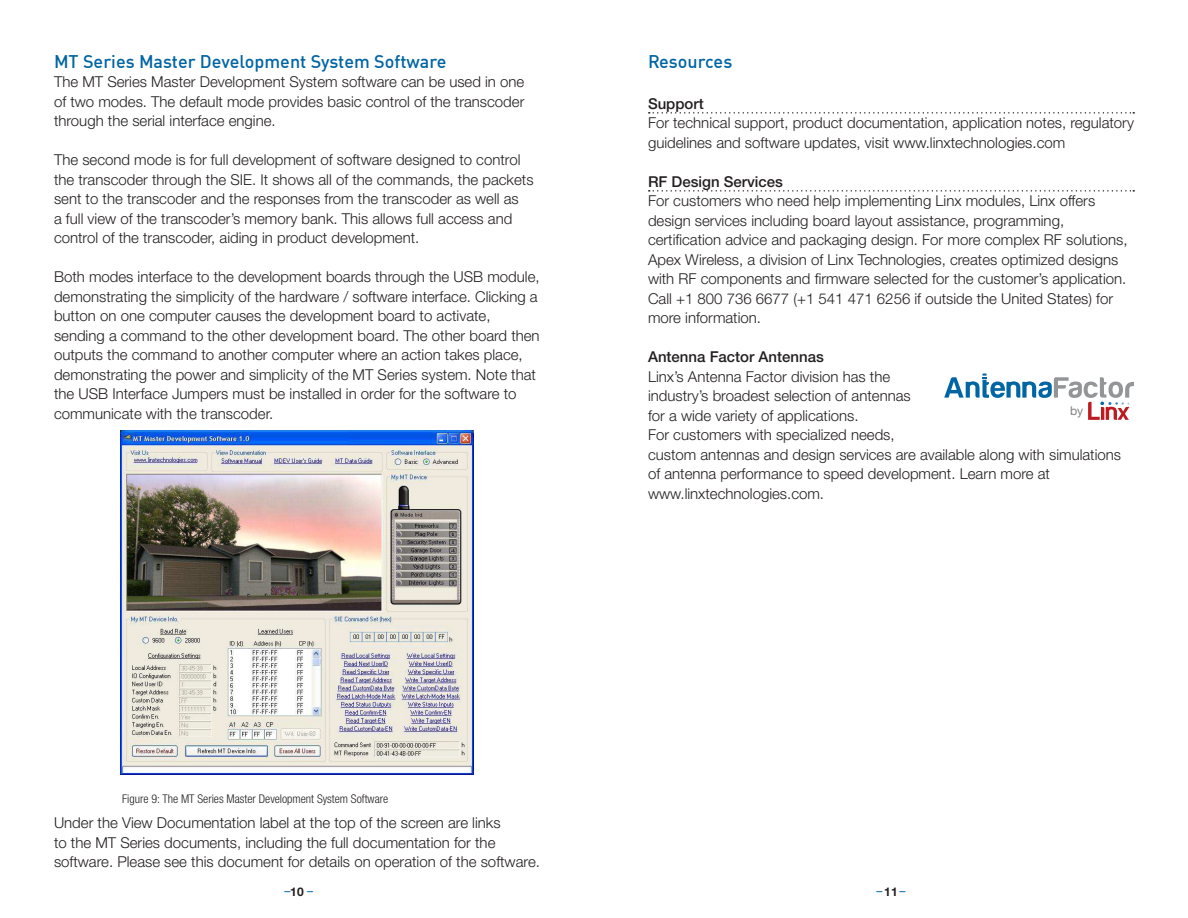
<style>
.page{position:relative;width:1188px;height:918px;background:#fff}
.page>*{position:absolute;margin:0;border:0;box-sizing:border-box;transform-origin:0 0}
.t1{font:500 18px "DIN Offc";color:#0065a4}
.t2{font:300 15px/19.5px "Helvetica Neue";color:#231f20}
.t3{font:500 15px "Helvetica Neue";color:#231f20}
.t4{font:12.15px "Helvetica Neue";color:#808184}
.t5{font:300 condensed 12px "Helvetica Neue";color:#231f20}
.t6{font:12px "Helvetica Neue";color:#0065a4}
.s1{font-weight:700;color:#231f20}
</style>
<div class="page">
<img style="left:121px;top:430px;width:352px;height:344px">
<svg style="left:649px;top:112px;width:485px;height:2px"></svg>
<svg style="left:649px;top:190px;width:485px;height:2px"></svg>
<svg style="left:944px;top:374px;width:190px;height:46px"></svg>
<p class="t1" style="left:54px;top:55px;width:394px">MT Series Master Development System Software</p>
<p class="t2" style="left:54px;top:74px;width:472px;text-align:justify">The MT Series Master Development System software can be used in one of two modes. The default mode provides basic control of the transcoder through the serial interface engine.</p>
<p class="t2" style="left:54px;top:152px;width:481px">The second mode is for full development of software designed to control the transcoder through the SIE. It shows all of the commands, the packets sent to the transcoder and the responses from the transcoder as well as<br>a full view of the transcoder’s memory bank. This allows full access and control of the transcoder, aiding in product development.</p>
<p class="t2" style="left:54px;top:269px;width:487px">Both modes interface to the development boards through the USB module, demonstrating the simplicity of the hardware / software interface. Clicking a button on one computer causes the development board to activate, sending a command to the other development board. The other board then outputs the command to another computer where an action takes place, demonstrating the power and simplicity of the MT Series system. Note that the USB Interface Jumpers must be installed in order for the software to communicate with the transcoder.</p>
<p class="t1" style="left:648px;top:55px;width:86px">Resources</p>
<p class="t3" style="left:648px;top:98px;width:57px">Support</p>
<p class="t2" style="left:648px;top:115px;width:487px">For technical support, product documentation, application notes, regulatory guidelines and software updates, visit www.linxtechnologies.com</p>
<p class="t3" style="left:648px;top:176px;width:137px">RF Design Services</p>
<p class="t2" style="left:648px;top:193px;width:481px">For customers who need help implementing Linx modules, Linx offers design services including board layout assistance, programming, certification advice and packaging design. For more complex RF solutions, Apex Wireless, a division of Linx Technologies, creates optimized designs with RF components and firmware selected for the customer’s application.<br>Call +1 800 736 6677 (+1 541 471 6256 if outside the United States) for more information.</p>
<p class="t3" style="left:648px;top:351px;width:177px">Antenna Factor Antennas</p>
<p class="t2" style="left:648px;top:368px;width:475px">Linx’s Antenna Factor division has the<br>industry’s broadest selection of antennas<br>for a wide variety of applications.<br>For customers with specialized needs,<br>custom antennas and design services are available along with simulations of antenna performance to speed development. Learn more at www.linxtechnologies.com.</p>
<p class="t4" style="left:1070px;top:407px;width:15px">by</p>
<p class="t5" style="left:122px;top:794px;width:268px">Figure 9: The MT Series Master Development System Software</p>
<p class="t2" style="left:54px;top:815px;width:487px">Under the View Documentation label at the top of the screen are links<br>to the MT Series documents, including the full documentation for the software. Please see this document for details on operation of the software.</p>
<p class="t6" style="left:284px;top:887px;width:30px">–<span class="s1">10</span> –</p>
<p class="t6" style="left:877px;top:887px;width:30px">– <span class="s1">11</span>–</p>
</div>
